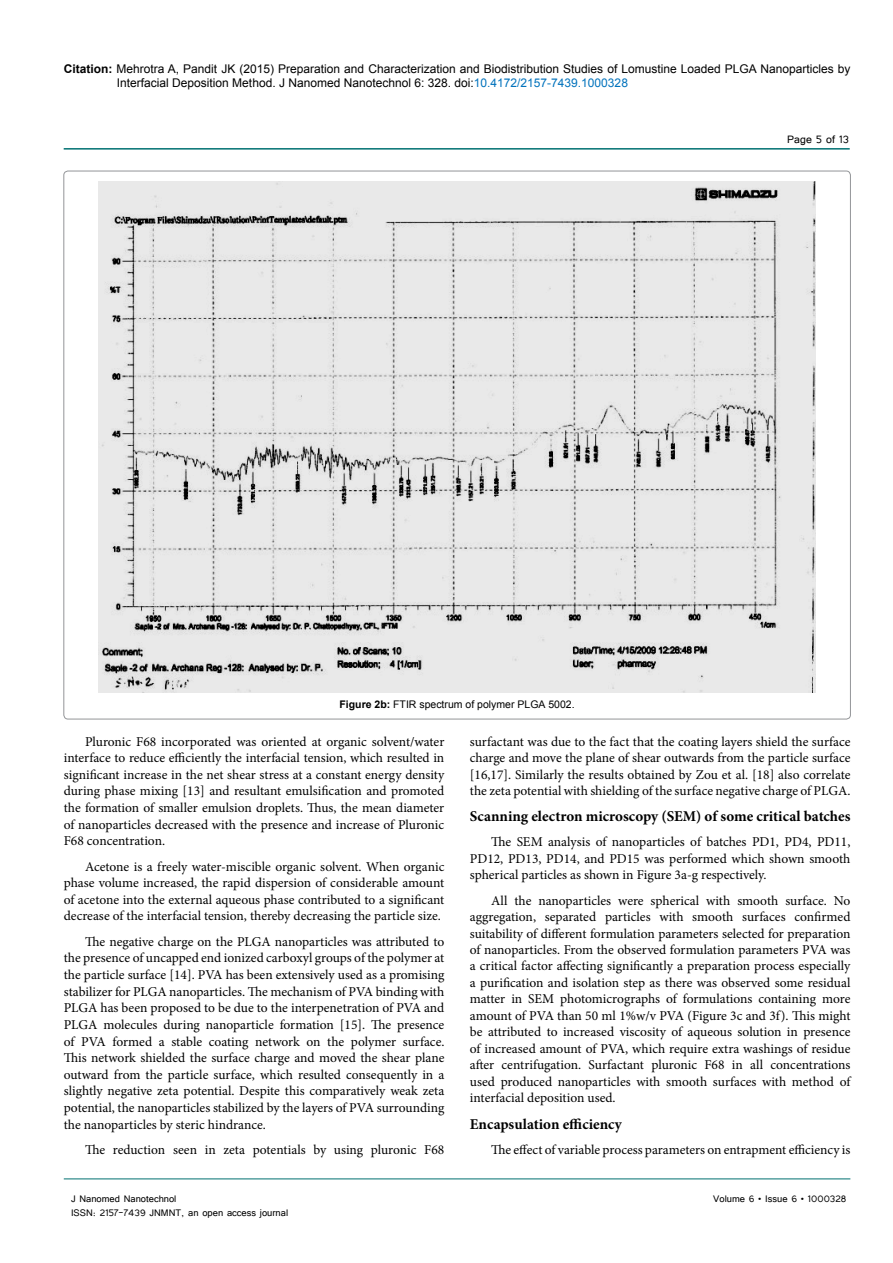
<style>
.page{position:relative;width:893px;height:1263px;background:#fff}
.page>*{position:absolute;margin:0;border:0;box-sizing:border-box;transform-origin:0 0}
.t1{font:700 15px "Minion Pro";color:#000}
.t2{font:13.5px/16.5px "Minion Pro";color:#000;text-align:justify}
.t3{font:13.5px "Tunga";color:#000}
.t4{font:12px/14.4px "Arial";color:#000}
.t5{font:12px/14.4px "Tunga";color:#000}
.t6{font:10.5px "Arial";color:#000}
.s1{font-weight:700}
.s2{color:#0072bc}
</style>
<div class="page">
<hr style="left:64px;top:148px;width:786px;height:2px;background:#007071">
<hr style="left:64px;top:1179px;width:786px;height:1px;background:#007071">
<img style="left:98px;top:182px;width:718px;height:510px">
<p class="t4" style="left:117px;top:61px;width:735px;text-indent:-53px"><span class="s1">Citation:</span> Mehrotra A, Pandit JK (2015) Preparation and Characterization and Biodistribution Studies of Lomustine Loaded PLGA Nanoparticles by<br>Interfacial Deposition Method. J Nanomed Nanotechnol 6: 328. doi:<span class="s2">10.4172/2157-7439.1000328</span></p>
<p class="t3" style="left:787px;top:131px;width:63px">Page 5 of 13</p>
<p class="t6" style="left:340px;top:698px;width:237px"><span class="s1">Figure 2b:</span> FTIR spectrum of polymer PLGA 5002.</p>
<p class="t2" style="left:64px;top:733px;width:382px;text-indent:21px">Pluronic F68 incorporated was oriented at organic solvent/water interface to reduce efficiently the interfacial tension, which resulted in significant increase in the net shear stress at a constant energy density during phase mixing [13] and resultant emulsification and promoted the formation of smaller emulsion droplets. Thus, the mean diameter of nanoparticles decreased with the presence and increase of Pluronic F68 concentration.</p>
<p class="t2" style="left:64px;top:858px;width:382px;text-indent:21px">Acetone is a freely water-miscible organic solvent. When organic phase volume increased, the rapid dispersion of considerable amount of acetone into the external aqueous phase contributed to a significant decrease of the interfacial tension, thereby decreasing the particle size.</p>
<p class="t2" style="left:64px;top:933px;width:382px;text-indent:21px">The negative charge on the PLGA nanoparticles was attributed to the presence of uncapped end ionized carboxyl groups of the polymer at the particle surface [14]. PVA has been extensively used as a promising stabilizer for PLGA nanoparticles. The mechanism of PVA binding with PLGA has been proposed to be due to the interpenetration of PVA and PLGA molecules during nanoparticle formation [15]. The presence of PVA formed a stable coating network on the polymer surface.<br>This network shielded the surface charge and moved the shear plane outward from the particle surface, which resulted consequently in a slightly negative zeta potential. Despite this comparatively weak zeta potential, the nanoparticles stabilized by the layers of PVA surrounding the nanoparticles by steric hindrance.</p>
<p class="t2" style="left:85px;top:1141px;width:361px">The reduction seen in zeta potentials by using pluronic F68</p>
<p class="t2" style="left:470px;top:733px;width:382px">surfactant was due to the fact that the coating layers shield the surface charge and move the plane of shear outwards from the particle surface [16,17]. Similarly the results obtained by Zou et al. [18] also correlate the zeta potential with shielding of the surface negative charge of PLGA.</p>
<p class="t1" style="left:470px;top:806px;width:382px">Scanning electron microscopy (SEM) of some critical batches</p>
<p class="t2" style="left:470px;top:834px;width:382px;text-indent:21px">The SEM analysis of nanoparticles of batches PD1, PD4, PD11, PD12, PD13, PD14, and PD15 was performed which shown smooth spherical particles as shown in Figure 3a-g respectively.</p>
<p class="t2" style="left:470px;top:892px;width:382px;text-indent:21px">All the nanoparticles were spherical with smooth surface. No aggregation, separated particles with smooth surfaces confirmed suitability of different formulation parameters selected for preparation of nanoparticles. From the observed formulation parameters PVA was a critical factor affecting significantly a preparation process especially a purification and isolation step as there was observed some residual matter in SEM photomicrographs of formulations containing more amount of PVA than 50 ml 1%w/v PVA (Figure 3c and 3f). This might be attributed to increased viscosity of aqueous solution in presence of increased amount of PVA, which require extra washings of residue after centrifugation. Surfactant pluronic F68 in all concentrations used produced nanoparticles with smooth surfaces with method of interfacial deposition used.</p>
<p class="t1" style="left:470px;top:1114px;width:154px">Encapsulation efficiency</p>
<p class="t2" style="left:491px;top:1141px;width:361px">The effect of variable process parameters on entrapment efficiency is</p>
<p class="t5" style="left:71px;top:1190px;width:219px">J Nanomed Nanotechnol<br>ISSN: 2157-7439 JNMNT, an open access journal</p>
<p class="t5" style="left:713px;top:1190px;width:135px">Volume 6 • Issue 6 • 1000328</p>
</div>
